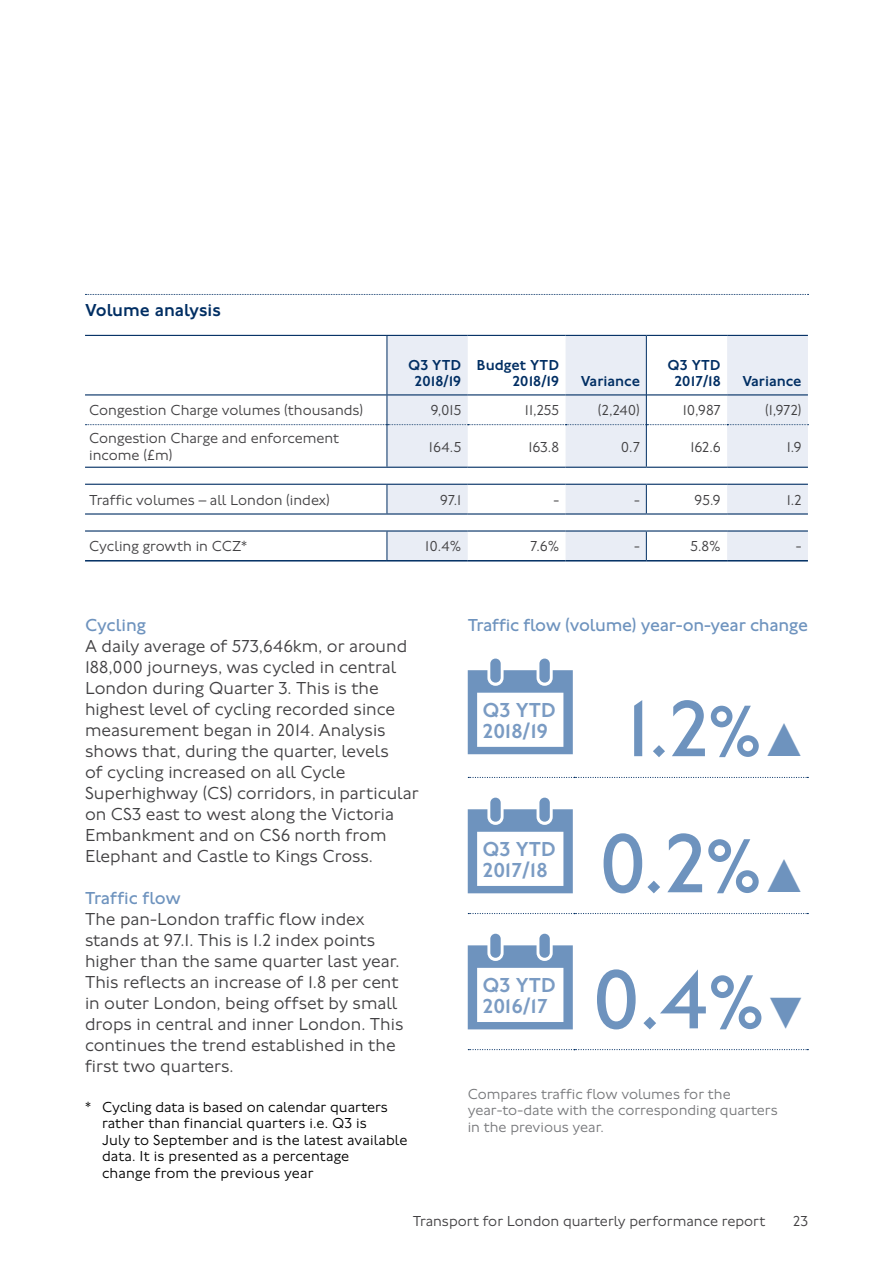
<style>
.page{position:relative;width:893px;height:1263px;background:#fff}
.page>*{position:absolute;margin:0;border:0;box-sizing:border-box;transform-origin:0 0}
.t1{font:86.7px "Johnston 100";color:#6e93be}
.t2{font:82.5px "Johnston 100";color:#6e93be}
.Body_12_14{font:500 21px/21px "Johnston 100";color:#7a9bc3}
.Body_12_14-2{font:300 18px/21px "Johnston 100";color:#414042}
.Body_Sub-heading_12_14{font:18px "Johnston 100";letter-spacing:-.01em;color:#6e93be}
.Body_Heading_12_14_RuleAbove{font:500 18px "Johnston 100";color:#002e63}
.Body_12_14-3{font:300 15px/16.5px "Johnston 100";color:#414042}
.Footnote_10_11_90pc{font:300 15px/16.5px "Johnston 100";letter-spacing:.01em;color:#000}
.GraphNarrative_10_11{font:300 15px/16.5px "Johnston 100";color:#77787b}
.GraphNarrative_10_11-2{font:500 15px/16.5px "Johnston 100";color:#002e63;text-align:center}
.GraphNarrative_10_11-3{font:300 15px "Johnston 100";color:#414042}
.s1{font-size:74.25px}
.s2{font-family:"NJ Font";font-weight:300;font-size:47.85px}
.s3{font-size:78px}
.s4{font-family:"NJ Font";font-weight:300;font-size:45px}
</style>
<div class="page">
<svg style="left:85px;top:294px;width:723px;height:1px"></svg>
<svg style="left:387px;top:336px;width:421px;height:224px;fill:#eef1f6"></svg>
<hr style="left:387px;top:530px;width:81px;height:2px;background:#002e63">
<hr style="left:468px;top:530px;width:98px;height:2px;background:#002e63">
<svg style="left:85px;top:424px;width:723px;height:1px"></svg>
<hr style="left:85px;top:560px;width:302px;height:1px;background:#002e63">
<hr style="left:566px;top:560px;width:80px;height:1px;background:#002e63">
<hr style="left:646px;top:560px;width:81px;height:1px;background:#002e63">
<hr style="left:727px;top:560px;width:81px;height:1px;background:#002e63">
<hr style="left:85px;top:335px;width:302px;height:1px;background:#002e63">
<hr style="left:387px;top:335px;width:81px;height:1px;background:#002e63">
<hr style="left:468px;top:335px;width:98px;height:1px;background:#002e63">
<hr style="left:566px;top:335px;width:80px;height:1px;background:#002e63">
<hr style="left:646px;top:335px;width:81px;height:1px;background:#002e63">
<hr style="left:727px;top:335px;width:81px;height:1px;background:#002e63">
<hr style="left:85px;top:394px;width:302px;height:1px;background:#002e63">
<hr style="left:387px;top:394px;width:81px;height:1px;background:#002e63">
<hr style="left:468px;top:394px;width:98px;height:1px;background:#002e63">
<hr style="left:566px;top:394px;width:80px;height:1px;background:#002e63">
<hr style="left:647px;top:394px;width:80px;height:1px;background:#002e63">
<hr style="left:727px;top:394px;width:81px;height:1px;background:#002e63">
<hr style="left:85px;top:467px;width:302px;height:1px;background:#002e63">
<hr style="left:387px;top:467px;width:81px;height:1px;background:#002e63">
<hr style="left:468px;top:467px;width:98px;height:1px;background:#002e63">
<hr style="left:566px;top:467px;width:80px;height:1px;background:#002e63">
<hr style="left:646px;top:467px;width:81px;height:1px;background:#002e63">
<hr style="left:727px;top:467px;width:81px;height:1px;background:#002e63">
<hr style="left:387px;top:560px;width:81px;height:1px;background:#002e63">
<hr style="left:468px;top:560px;width:98px;height:1px;background:#002e63">
<hr style="left:85px;top:513px;width:302px;height:2px;background:#002e63">
<hr style="left:387px;top:513px;width:81px;height:2px;background:#002e63">
<hr style="left:468px;top:513px;width:98px;height:2px;background:#002e63">
<hr style="left:566px;top:513px;width:80px;height:2px;background:#002e63">
<hr style="left:646px;top:513px;width:81px;height:2px;background:#002e63">
<hr style="left:727px;top:513px;width:81px;height:2px;background:#002e63">
<hr style="left:85px;top:530px;width:302px;height:2px;background:#002e63">
<hr style="left:566px;top:530px;width:80px;height:2px;background:#002e63">
<hr style="left:646px;top:530px;width:81px;height:2px;background:#002e63">
<hr style="left:727px;top:530px;width:81px;height:2px;background:#002e63">
<hr style="left:85px;top:484px;width:302px;height:1px;background:#002e63">
<hr style="left:387px;top:484px;width:81px;height:1px;background:#002e63">
<hr style="left:468px;top:484px;width:98px;height:1px;background:#002e63">
<hr style="left:566px;top:484px;width:80px;height:1px;background:#002e63">
<hr style="left:646px;top:484px;width:81px;height:1px;background:#002e63">
<hr style="left:727px;top:484px;width:81px;height:1px;background:#002e63">
<hr style="left:387px;top:336px;width:1px;height:59px;background:#002e63">
<hr style="left:387px;top:395px;width:1px;height:30px;background:#002e63">
<hr style="left:387px;top:425px;width:1px;height:42px;background:#002e63">
<svg style="left:387px;top:485px;width:1px;height:28px"></svg>
<svg style="left:387px;top:532px;width:1px;height:28px"></svg>
<hr style="left:646px;top:336px;width:1px;height:59px;background:#002e63">
<hr style="left:646px;top:395px;width:1px;height:30px;background:#002e63">
<hr style="left:646px;top:425px;width:1px;height:42px;background:#002e63">
<svg style="left:646px;top:485px;width:1px;height:28px"></svg>
<svg style="left:646px;top:532px;width:1px;height:28px"></svg>
<svg style="left:468px;top:777px;width:340px;height:1px"></svg>
<svg style="left:468px;top:913px;width:340px;height:1px"></svg>
<svg style="left:468px;top:1049px;width:340px;height:1px"></svg>
<svg style="left:468px;top:658px;width:105px;height:96px"></svg>
<svg style="left:468px;top:798px;width:105px;height:95px"></svg>
<svg style="left:468px;top:934px;width:105px;height:95px"></svg>
<h3 class="Body_Heading_12_14_RuleAbove" style="left:85px;top:300px;width:137px">Volume analysis</h3>
<p class="GraphNarrative_10_11-2" style="left:408px;top:357px;width:55px">Q3 YTD<br>2018/19</p>
<p class="GraphNarrative_10_11-2" style="left:477px;top:357px;width:84px;text-align:right">Budget YTD<br>2018/19</p>
<p class="GraphNarrative_10_11-2" style="left:581px;top:373px;width:61px">Variance</p>
<p class="GraphNarrative_10_11-2" style="left:667px;top:357px;width:55px">Q3 YTD<br>2017/18</p>
<p class="GraphNarrative_10_11-2" style="left:742px;top:373px;width:61px">Variance</p>
<p class="Body_12_14-3" style="left:89px;top:402px;width:275px">Congestion Charge volumes (thousands)</p>
<p class="Body_12_14-3" style="left:431px;top:402px;width:32px">9,015</p>
<p class="Body_12_14-3" style="left:525px;top:402px;width:36px">11,255</p>
<p class="Body_12_14-3" style="left:598px;top:402px;width:44px">(2,240)</p>
<p class="Body_12_14-3" style="left:683px;top:402px;width:39px">10,987</p>
<p class="Body_12_14-3" style="left:765px;top:402px;width:38px">(1,972)</p>
<p class="Body_12_14-3" style="left:89px;top:430px;width:251px">Congestion Charge and enforcement income (£m)</p>
<p class="Body_12_14-3" style="left:429px;top:438px;width:34px">164.5</p>
<p class="Body_12_14-3" style="left:528px;top:438px;width:32px">163.8</p>
<p class="Body_12_14-3" style="left:621px;top:438px;width:21px">0.7</p>
<p class="Body_12_14-3" style="left:690px;top:438px;width:32px">162.6</p>
<p class="Body_12_14-3" style="left:787px;top:438px;width:16px">1.9</p>
<p class="Body_12_14-3" style="left:89px;top:492px;width:242px">Traffic volumes – all London (index)</p>
<p class="Body_12_14-3" style="left:440px;top:492px;width:23px">97.1</p>
<p class="Body_12_14-3" style="left:553px;top:492px;width:7px">-</p>
<p class="Body_12_14-3" style="left:634px;top:492px;width:7px">-</p>
<p class="Body_12_14-3" style="left:695px;top:492px;width:28px">95.9</p>
<p class="Body_12_14-3" style="left:787px;top:492px;width:16px">1.2</p>
<p class="Body_12_14-3" style="left:89px;top:538px;width:160px">Cycling growth in CCZ*</p>
<p class="GraphNarrative_10_11-3" style="left:425px;top:538px;width:38px">10.4%</p>
<p class="GraphNarrative_10_11-3" style="left:530px;top:538px;width:30px">7.6%</p>
<p class="Body_12_14-3" style="left:634px;top:538px;width:7px">-</p>
<p class="GraphNarrative_10_11-3" style="left:690px;top:538px;width:32px">5.8%</p>
<p class="Body_12_14-3" style="left:796px;top:538px;width:7px">-</p>
<h4 class="Body_Sub-heading_12_14" style="left:85px;top:615px;width:63px">Cycling</h4>
<p class="Body_12_14-2" style="left:85px;top:636px;width:335px">A daily average of 573,646km, or around 188,000 journeys, was cycled in central London during Quarter 3. This is the highest level of cycling recorded since measurement began in 2014. Analysis shows that, during the quarter, levels<br>of cycling increased on all Cycle Superhighway (CS) corridors, in particular on CS3 east to west along the Victoria Embankment and on CS6 north from Elephant and Castle to Kings Cross.</p>
<h4 class="Body_Sub-heading_12_14" style="left:85px;top:888px;width:97px">Traffic flow</h4>
<p class="Body_12_14-2" style="left:85px;top:909px;width:320px">The pan-London traffic flow index stands at 97.1. This is 1.2 index points higher than the same quarter last year.<br>This reflects an increase of 1.8 per cent in outer London, being offset by small drops in central and inner London. This continues the trend established in the first two quarters.</p>
<p class="Footnote_10_11_90pc" style="left:102px;top:1099px;width:307px;text-indent:-17px">* Cycling data is based on calendar quarters rather than financial quarters i.e. Q3 is<br>July to September and is the latest available data. It is presented as a percentage<br>change from the previous year</p>
<h4 class="Body_Sub-heading_12_14" style="left:468px;top:615px;width:342px">Traffic flow (volume) year-on-year change</h4>
<p class="Body_12_14" style="left:483px;top:700px;width:75px">Q3 YTD<br>2018/19</p>
<p class="t2" style="left:626px;top:683px;width:183px">1.2<span class="s1">%</span><span class="s2">▲</span></p>
<p class="Body_12_14" style="left:483px;top:839px;width:75px">Q3 YTD<br>2017/18</p>
<p class="t1" style="left:598px;top:816px;width:212px">0.2<span class="s3">%</span><span class="s2">▲</span></p>
<p class="Body_12_14" style="left:483px;top:975px;width:75px">Q3 YTD<br>2016/17</p>
<p class="t1" style="left:591px;top:952px;width:218px">0.4<span class="s3">%</span><span class="s4">▼</span></p>
<p class="GraphNarrative_10_11" style="left:468px;top:1085px;width:311px">Compares traffic flow volumes for the year-to-date with the corresponding quarters in the previous year.</p>
<p class="Body_12_14-3" style="left:413px;top:1213px;width:354px">Transport for London quarterly performance report</p>
<p class="Body_12_14-3" style="left:793px;top:1213px;width:16px">23</p>
</div>
